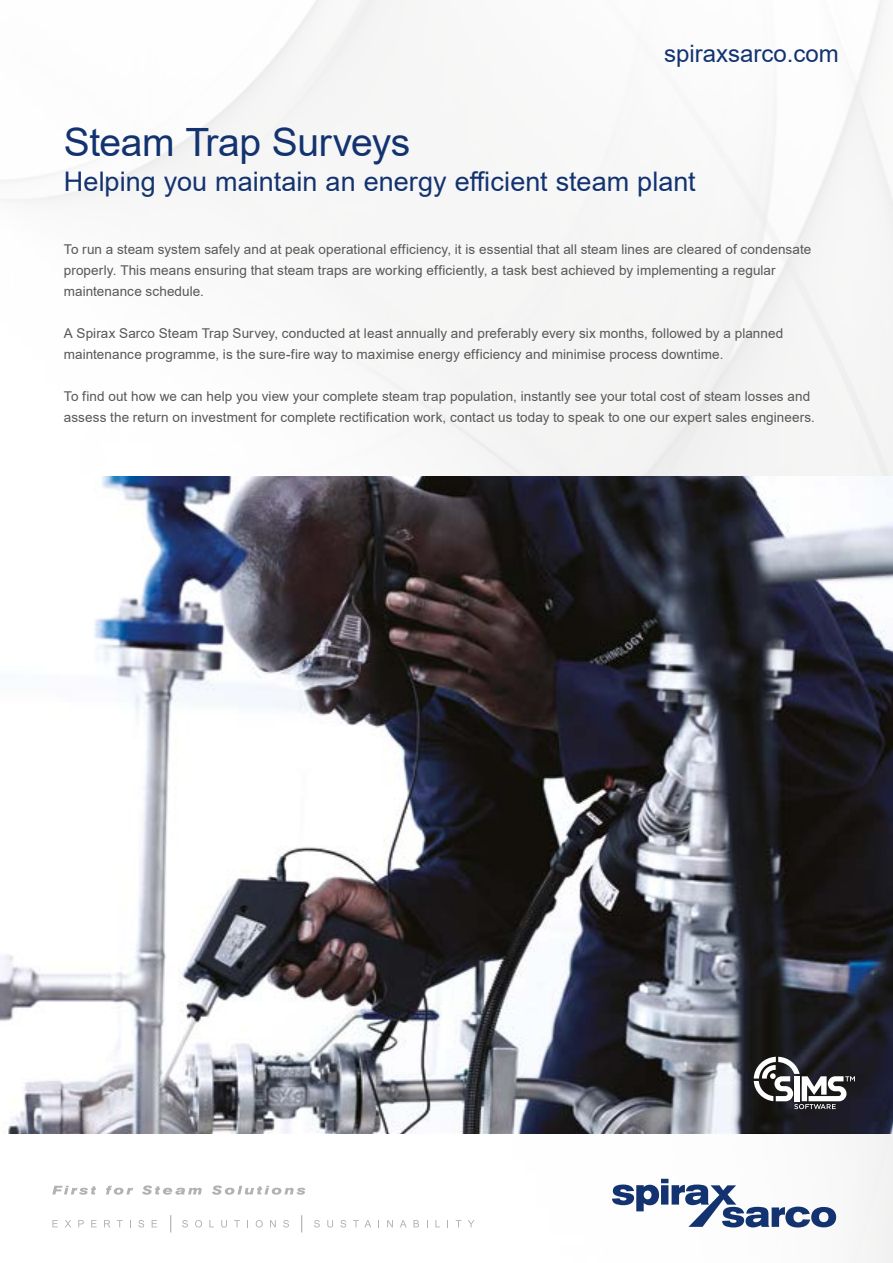
<style>
.page{position:relative;width:893px;height:1263px;background:#fff}
.page>*{position:absolute;margin:0;border:0;box-sizing:border-box;transform-origin:0 0}
.t1{font:39px "Arial";letter-spacing:-.01em;color:#133370}
.t2{font:27px "Arial";color:#133370}
.t3{font:24px "Arial";color:#133370}
.t4{font:13.5px/21px "Arial";letter-spacing:.005em;color:#575756}
</style>
<div class="page">
<img style="left:0;top:0;width:893px;height:1263px">
<img style="left:0;top:476px;width:893px;height:657px">
<svg style="left:612px;top:1179px;width:224px;height:48px"></svg>
<svg style="left:52px;top:1220px;width:6px;height:7px"></svg>
<svg style="left:65px;top:1220px;width:6px;height:7px"></svg>
<svg style="left:78px;top:1220px;width:6px;height:7px"></svg>
<svg style="left:91px;top:1220px;width:6px;height:7px"></svg>
<svg style="left:104px;top:1220px;width:7px;height:7px"></svg>
<svg style="left:117px;top:1220px;width:6px;height:7px"></svg>
<svg style="left:138px;top:1220px;width:6px;height:7px"></svg>
<svg style="left:152px;top:1220px;width:5px;height:7px"></svg>
<svg style="left:182px;top:1220px;width:6px;height:7px"></svg>
<svg style="left:195px;top:1220px;width:7px;height:7px"></svg>
<svg style="left:209px;top:1220px;width:5px;height:7px"></svg>
<svg style="left:221px;top:1220px;width:6px;height:7px"></svg>
<svg style="left:234px;top:1220px;width:6px;height:7px"></svg>
<svg style="left:256px;top:1220px;width:7px;height:7px"></svg>
<svg style="left:270px;top:1220px;width:6px;height:7px"></svg>
<svg style="left:283px;top:1220px;width:6px;height:7px"></svg>
<svg style="left:314px;top:1220px;width:6px;height:7px"></svg>
<svg style="left:327px;top:1220px;width:6px;height:7px"></svg>
<svg style="left:340px;top:1220px;width:6px;height:7px"></svg>
<svg style="left:353px;top:1220px;width:18px;height:7px"></svg>
<svg style="left:387px;top:1220px;width:6px;height:7px"></svg>
<svg style="left:400px;top:1220px;width:7px;height:7px"></svg>
<svg style="left:413px;top:1220px;width:6px;height:7px"></svg>
<svg style="left:435px;top:1220px;width:5px;height:7px"></svg>
<svg style="left:456px;top:1220px;width:5px;height:7px"></svg>
<svg style="left:468px;top:1220px;width:6px;height:7px"></svg>
<svg style="left:170px;top:1215px;width:1px;height:17px"></svg>
<svg style="left:301px;top:1215px;width:1px;height:17px"></svg>
<svg style="left:52px;top:1185px;width:253px;height:10px"></svg>
<svg style="left:754px;top:1057px;width:101px;height:52px"></svg>
<h3 class="t3" style="left:664px;top:37px;width:176px">spiraxsarco.com</h3>
<h1 class="t1" style="left:64px;top:116px;width:348px">Steam Trap Surveys</h1>
<h2 class="t2" style="left:64px;top:163px;width:633px">Helping you maintain an energy efficient steam plant</h2>
<p class="t4" style="left:64px;top:239px;width:749px">To run a steam system safely and at peak operational efficiency, it is essential that all steam lines are cleared of condensate properly. This means ensuring that steam traps are working efficiently, a task best achieved by implementing a regular maintenance schedule.</p>
<p class="t4" style="left:64px;top:323px;width:721px">A Spirax Sarco Steam Trap Survey, conducted at least annually and preferably every six months, followed by a planned maintenance programme, is the sure-fire way to maximise energy efficiency and minimise process downtime.</p>
<p class="t4" style="left:64px;top:386px;width:753px">To find out how we can help you view your complete steam trap population, instantly see your total cost of steam losses and assess the return on investment for complete rectification work, contact us today to speak to one our expert sales engineers.</p>
</div>
